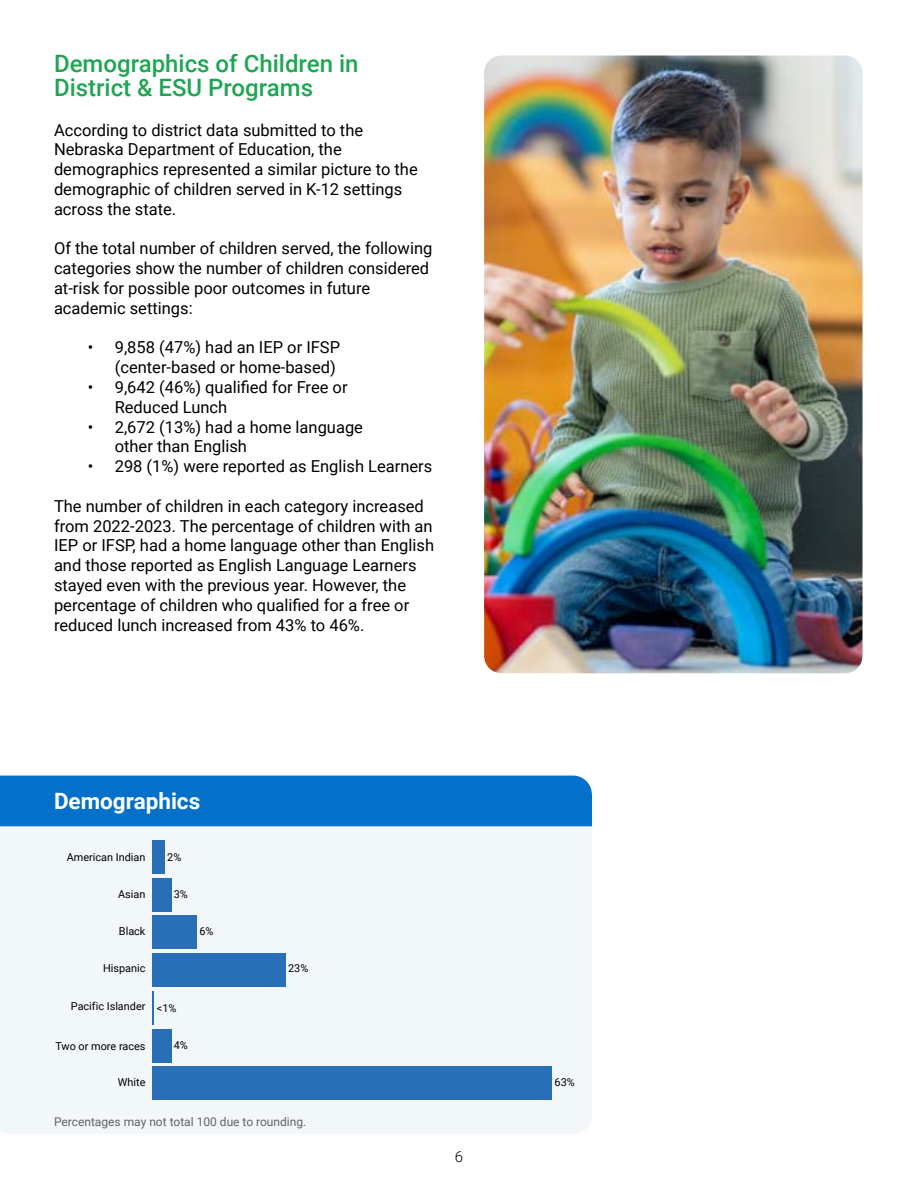
<style>
.page{position:relative;width:918px;height:1188px;background:#fff}
.page>*{position:absolute;margin:0;border:0;box-sizing:border-box;transform-origin:0 0}
.t1{font:500 24px/24px "Roboto";color:#20a554}
.t2{font:700 22.5px "Roboto";color:#fff}
.t3{font:16.5px/19.8px "Roboto";color:#000}
.t4{font:300 15px "Roboto";color:#000}
.t5{font:12px "Roboto";color:#616267}
.t6{font:10.95px "Roboto";color:#000}
</style>
<div class="page">
<img style="left:486px;top:57px;width:375px;height:615px">
<div style="left:483px;top:54px;width:381px;height:621px;border:2px solid #fff;border-radius:18px"></div>
<div style="left:0;top:826px;width:592px;height:308px;background:#f2f7fa"></div>
<div style="left:0;top:776px;width:592px;height:50px;background:#0470ca"></div>
<div style="left:152px;top:1066px;width:400px;height:34px;background:#296fb8"></div>
<div style="left:152px;top:1029px;width:19px;height:33px;background:#296fb8"></div>
<hr style="left:152px;top:991px;width:2px;height:34px;background:#296fb8">
<div style="left:152px;top:953px;width:133px;height:34px;background:#296fb8"></div>
<div style="left:152px;top:916px;width:45px;height:33px;background:#296fb8"></div>
<div style="left:152px;top:878px;width:19px;height:34px;background:#296fb8"></div>
<div style="left:152px;top:840px;width:13px;height:34px;background:#296fb8"></div>
<h1 class="t1" style="left:54px;top:51px;width:306px">Demographics of Children in<br>District &amp; ESU Programs</h1>
<p class="t3" style="left:54px;top:119px;width:365px">According to district data submitted to the Nebraska Department of Education, the demographics represented a similar picture to the demographic of children served in K-12 settings across the state.</p>
<p class="t3" style="left:54px;top:238px;width:380px">Of the total number of children served, the following categories show the number of children considered at-risk for possible poor outcomes in future academic settings:</p>
<p class="t3" style="left:88px;top:337px;width:254px;text-align:right">• 9,858 (47%) had an IEP or IFSP (center-based or home-based)</p>
<p class="t3" style="left:115px;top:377px;width:234px;text-indent:-27px">• 9,642 (46%) qualified for Free or<br>Reduced Lunch</p>
<p class="t3" style="left:115px;top:416px;width:250px;text-indent:-27px">• 2,672 (13%) had a home language other than English</p>
<p class="t3" style="left:88px;top:456px;width:346px">• 298 (1%) were reported as English Learners</p>
<p class="t3" style="left:54px;top:495px;width:382px">The number of children in each category increased from 2022-2023. The percentage of children with an IEP or IFSP, had a home language other than English and those reported as English Language Learners stayed even with the previous year. However, the percentage of children who qualified for a free or reduced lunch increased from 43% to 46%.</p>
<h2 class="t2" style="left:54px;top:785px;width:148px">Demographics</h2>
<p class="t6" style="left:67px;top:849px;width:80px">American Indian</p>
<p class="t6" style="left:118px;top:886px;width:29px">Asian</p>
<p class="t6" style="left:119px;top:923px;width:28px">Black</p>
<p class="t6" style="left:103px;top:961px;width:44px">Hispanic</p>
<p class="t6" style="left:71px;top:999px;width:76px">Pacific Islander</p>
<p class="t6" style="left:55px;top:1038px;width:92px">Two or more races</p>
<p class="t6" style="left:118px;top:1075px;width:29px">White</p>
<p class="t6" style="left:167px;top:849px;width:16px">2%</p>
<p class="t6" style="left:174px;top:886px;width:16px">3%</p>
<p class="t6" style="left:200px;top:923px;width:16px">6%</p>
<p class="t6" style="left:157px;top:1000px;width:21px">&lt;1%</p>
<p class="t6" style="left:174px;top:1038px;width:16px">4%</p>
<p class="t6" style="left:288px;top:961px;width:22px">23%</p>
<p class="t5" style="left:54px;top:1113px;width:254px">Percentages may not total 100 due to rounding.</p>
<p class="t4" style="left:455px;top:1146px;width:10px">6</p>
<p class="t6" style="left:555px;top:1075px;width:22px">63%</p>
</div>
